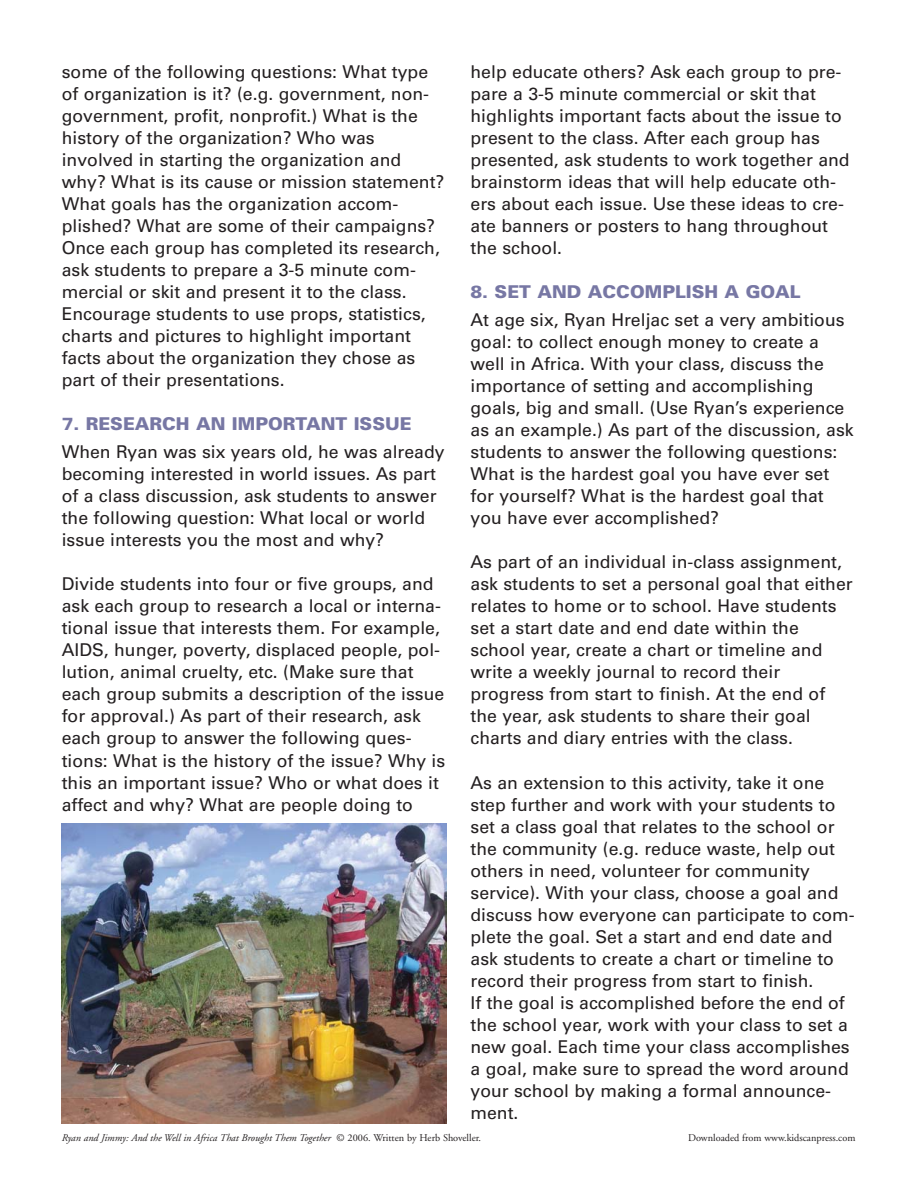
<style>
.page{position:relative;width:918px;height:1188px;background:#fff}
.page>*{position:absolute;margin:0;border:0;box-sizing:border-box;transform-origin:0 0}
.t1{font:17.7px/22px "Univers";color:#231f20}
.t2{font:900 17.7px "Univers";color:#7777a4}
.t3{font:italic 10.35px "Adobe Garamond";color:#231f20}
.t4{font:10.35px "Adobe Garamond";color:#231f20}
.s1{font-style:normal}
</style>
<div class="page">
<img style="left:62px;top:824px;width:385px;height:299px">
<p class="t1" style="left:62px;top:62px;width:384px">some of the following questions: What type of organization is it? (e.g. government, non&shy;government, profit, nonprofit.) What is the history of the organization? Who was involved in starting the organization and why? What is its cause or mission statement?<br>What goals has the organization accom&shy;plished? What are some of their campaigns?<br>Once each group has completed its research, ask students to prepare a 3-5 minute com&shy;mercial or skit and present it to the class.<br>Encourage students to use props, statistics, charts and pictures to highlight important facts about the organization they chose as part of their presentations.</p>
<p class="t2" style="left:62px;top:418px;width:351px">7. RESEARCH AN IMPORTANT ISSUE</p>
<p class="t1" style="left:62px;top:442px;width:384px">When Ryan was six years old, he was already becoming interested in world issues. As part of a class discussion, ask students to answer the following question: What local or world issue interests you the most and why?</p>
<p class="t1" style="left:62px;top:574px;width:385px">Divide students into four or five groups, and ask each group to research a local or interna&shy;tional issue that interests them. For example, AIDS, hunger, poverty, displaced people, pol&shy;lution, animal cruelty, etc. (Make sure that each group submits a description of the issue for approval.) As part of their research, ask each group to answer the following ques&shy;tions: What is the history of the issue? Why is this an important issue? Who or what does it affect and why? What are people doing to</p>
<p class="t1" style="left:471px;top:62px;width:381px">help educate others? Ask each group to pre&shy;pare a 3-5 minute commercial or skit that highlights important facts about the issue to present to the class. After each group has presented, ask students to work together and brainstorm ideas that will help educate oth&shy;ers about each issue. Use these ideas to cre&shy;ate banners or posters to hang throughout the school.</p>
<p class="t2" style="left:471px;top:285px;width:332px">8. SET AND ACCOMPLISH A GOAL</p>
<p class="t1" style="left:471px;top:310px;width:385px">At age six, Ryan Hreljac set a very ambitious goal: to collect enough money to create a well in Africa. With your class, discuss the importance of setting and accomplishing goals, big and small. (Use Ryan’s experience as an example.) As part of the discussion, ask students to answer the following questions:<br>What is the hardest goal you have ever set for yourself? What is the hardest goal that you have ever accomplished?</p>
<p class="t1" style="left:471px;top:552px;width:384px">As part of an individual in-class assignment, ask students to set a personal goal that either relates to home or to school. Have students set a start date and end date within the school year, create a chart or timeline and write a weekly journal to record their progress from start to finish. At the end of the year, ask students to share their goal charts and diary entries with the class.</p>
<p class="t1" style="left:471px;top:773px;width:386px">As an extension to this activity, take it one step further and work with your students to set a class goal that relates to the school or the community (e.g. reduce waste, help out others in need, volunteer for community service). With your class, choose a goal and discuss how everyone can participate to com&shy;plete the goal. Set a start and end date and ask students to create a chart or timeline to record their progress from start to finish.<br>If the goal is accomplished before the end of the school year, work with your class to set a new goal. Each time your class accomplishes a goal, make sure to spread the word around your school by making a formal announce&shy;ment.</p>
<p class="t3" style="left:62px;top:1133px;width:421px">Ryan and Jimmy: And the Well in Africa That Brought Them Together <span class="s1">© 2006. Written by Herb Shoveller.</span></p>
<p class="t4" style="left:688px;top:1133px;width:169px">Downloaded from www.kidscanpress.com</p>
</div>
